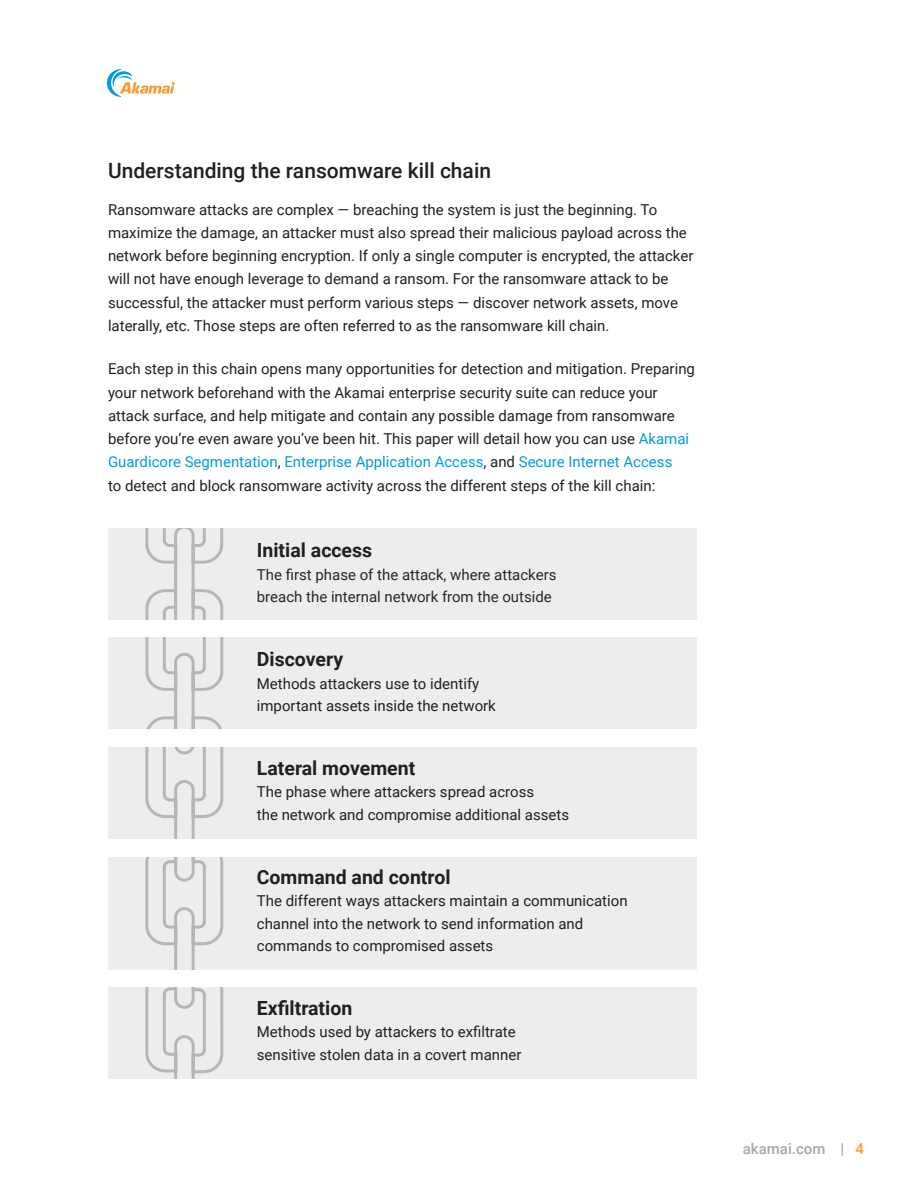
<style>
.page{position:relative;width:918px;height:1188px;background:#fff}
.page>*{position:absolute;margin:0;border:0;box-sizing:border-box;transform-origin:0 0}
.H2_-_Subheading{font:500 21px "Roboto";color:#231f20}
.Body{font:700 19.5px "Roboto";color:#231f20}
.Body-2{font:15px/23.2px "Roboto";color:#231f20}
.Body-3{font:15px/22.5px "Roboto";color:#252826}
.t1{font:500 15px "Roboto";color:#a8a8aa}
.s1{color:#009cde}
.s2{color:#f93}
</style>
<div class="page">
<svg style="left:107px;top:69px;width:68px;height:28px"></svg>
<div style="left:108px;top:528px;width:589px;height:91px;background:#ededee"></div>
<div style="left:108px;top:638px;width:589px;height:91px;background:#ededee"></div>
<div style="left:108px;top:748px;width:589px;height:91px;background:#ededee"></div>
<div style="left:108px;top:988px;width:589px;height:91px;background:#ededee"></div>
<div style="left:108px;top:857px;width:589px;height:112px;background:#ededee"></div>
<svg style="left:145px;top:528px;width:79px;height:91px"></svg>
<svg style="left:145px;top:638px;width:79px;height:91px"></svg>
<svg style="left:145px;top:748px;width:79px;height:91px"></svg>
<svg style="left:145px;top:857px;width:79px;height:112px"></svg>
<svg style="left:145px;top:988px;width:79px;height:91px"></svg>
<p class="H2_-_Subheading" style="left:108px;top:156px;width:385px">Understanding the ransomware kill chain</p>
<p class="Body-2" style="left:108px;top:197px;width:587px">Ransomware attacks are complex — breaching the system is just the beginning. To maximize the damage, an attacker must also spread their malicious payload across the network before beginning encryption. If only a single computer is encrypted, the attacker will not have enough leverage to demand a ransom. For the ransomware attack to be successful, the attacker must perform various steps — discover network assets, move laterally, etc. Those steps are often referred to as the ransomware kill chain.</p>
<p class="Body-2" style="left:108px;top:357px;width:589px">Each step in this chain opens many opportunities for detection and mitigation. Preparing your network beforehand with the Akamai enterprise security suite can reduce your attack surface, and help mitigate and contain any possible damage from ransomware before you’re even aware you’ve been hit. This paper will detail how you can use <span class="s1">Akamai Guardicore Segmentation</span>, <span class="s1">Enterprise Application Access</span>, and <span class="s1">Secure Internet Access<br></span>to detect and block ransomware activity across the different steps of the kill chain:</p>
<p class="Body" style="left:257px;top:537px;width:117px">Initial access</p>
<p class="Body-3" style="left:257px;top:563px;width:301px">The first phase of the attack, where attackers breach the internal network from the outside</p>
<p class="Body" style="left:257px;top:645px;width:88px">Discovery</p>
<p class="Body-2" style="left:257px;top:671px;width:241px;line-height:22.5px">Methods attackers use to identify important assets inside the network</p>
<p class="Body" style="left:257px;top:754px;width:160px">Lateral movement</p>
<p class="Body-2" style="left:257px;top:780px;width:314px;line-height:22.5px">The phase where attackers spread across<br>the network and compromise additional assets</p>
<p class="Body" style="left:257px;top:863px;width:195px">Command and control</p>
<p class="Body-2" style="left:257px;top:889px;width:372px;line-height:22.5px">The different ways attackers maintain a communication channel into the network to send information and commands to compromised assets</p>
<p class="Body" style="left:257px;top:994px;width:97px">Exfiltration</p>
<p class="Body-2" style="left:257px;top:1020px;width:266px;line-height:22.5px">Methods used by attackers to exfiltrate sensitive stolen data in a covert manner</p>
<p class="t1" style="left:743px;top:1139px;width:123px">akamai.com | <span class="s2">4</span></p>
</div>
